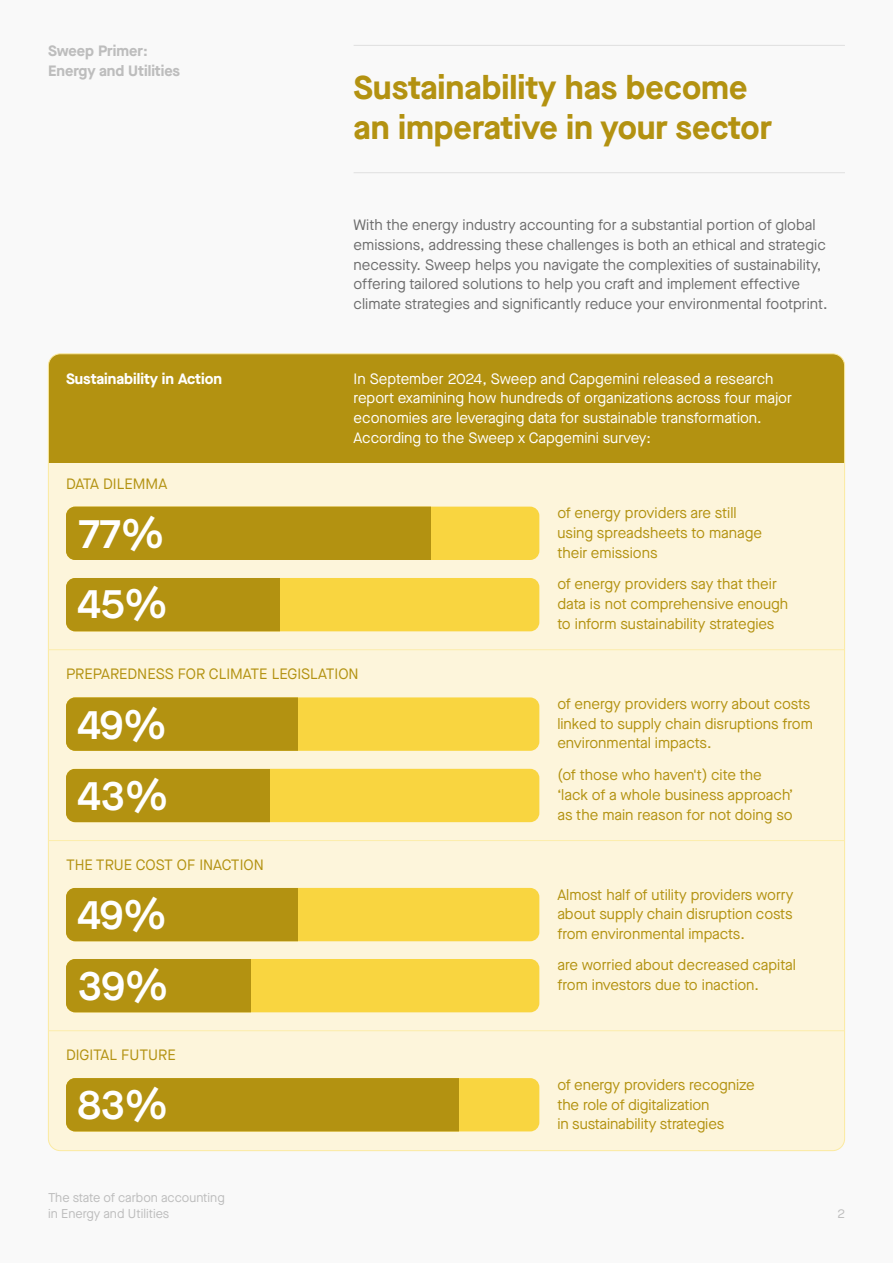
<style>
.page{position:relative;width:893px;height:1263px;background:#f9f9f9}
.page>*{position:absolute;margin:0;border:0;box-sizing:border-box;transform-origin:0 0}
.t1{font:600 41.4px/69.9px "Maison Neue";letter-spacing:-.005em;color:#fff}
.t2{font:700 33px/39.6px "Maison Neue";color:#b39211}
.t3{font:15px/19.8px "Maison Neue";color:#b39211}
.t4{font:15px/19.8px "Maison Neue";color:#6e6e6e}
.t5{font:15px/19.8px "Maison Neue";color:#fff}
.t6{font:700 15px/19.8px "Maison Neue";color:#bdbdbd}
.t7{font:700 15px "Maison Neue";color:#fff}
.t8{font:12.75px/15.8px "Maison Neue";color:#bdbdbd}
</style>
<div class="page">
<div style="left:48px;top:354px;width:797px;height:796px;background:#fdf5db;border-radius:12px"></div>
<div style="left:48px;top:354px;width:797px;height:109px;background:#b39211"></div>
<hr style="left:354px;top:45px;width:491px;height:1px;background:#e0e0e0">
<hr style="left:354px;top:172px;width:491px;height:1px;background:#e0e0e0">
<div style="left:66px;top:507px;width:473px;height:53px;background:#f9d540;border-radius:9px"></div>
<div style="left:66px;top:507px;width:364px;height:53px;background:#b39211"></div>
<div style="left:66px;top:578px;width:473px;height:53px;background:#f9d540;border-radius:9px"></div>
<div style="left:66px;top:578px;width:213px;height:53px;background:#b39211"></div>
<div style="left:66px;top:697px;width:473px;height:54px;background:#f9d540;border-radius:9px"></div>
<div style="left:66px;top:697px;width:232px;height:54px;background:#b39211"></div>
<div style="left:66px;top:888px;width:473px;height:53px;background:#f9d540;border-radius:9px"></div>
<div style="left:66px;top:888px;width:232px;height:53px;background:#b39211"></div>
<div style="left:66px;top:1078px;width:473px;height:53px;background:#f9d540;border-radius:9px"></div>
<div style="left:66px;top:1078px;width:393px;height:53px;background:#b39211"></div>
<div style="left:66px;top:769px;width:473px;height:53px;background:#f9d540;border-radius:9px"></div>
<div style="left:66px;top:769px;width:204px;height:53px;background:#b39211"></div>
<div style="left:66px;top:959px;width:473px;height:53px;background:#f9d540;border-radius:9px"></div>
<div style="left:66px;top:959px;width:185px;height:53px;background:#b39211"></div>
<hr style="left:48px;top:649px;width:797px;height:1px;background:#fcedab">
<hr style="left:48px;top:840px;width:797px;height:1px;background:#fcedab">
<hr style="left:48px;top:1030px;width:797px;height:1px;background:#fcedab">
<p class="t6" style="left:48px;top:41px;width:134px">Sweep Primer:<br>Energy and Utilities</p>
<h2 class="t2" style="left:354px;top:67px;width:420px">Sustainability has become an imperative in your sector</h2>
<p class="t7" style="left:66px;top:368px;width:158px">Sustainability in Action</p>
<p class="t3" style="left:66px;top:473px;width:103px">DATA DILEMMA</p>
<h1 class="t1" style="left:78px;top:498px;width:92px">77%<br>45%</h1>
<p class="t4" style="left:354px;top:215px;width:475px">With the energy industry accounting for a substantial portion of global emissions, addressing these challenges is both an ethical and strategic necessity. Sweep helps you navigate the complexities of sustainability, offering tailored solutions to help you craft and implement effective climate strategies and significantly reduce your environmental footprint.</p>
<p class="t5" style="left:354px;top:368px;width:440px">In September 2024, Sweep and Capgemini released a research report examining how hundreds of organizations across four major economies are leveraging data for sustainable transformation.<br>According to the Sweep x Capgemini survey:</p>
<p class="t3" style="left:557px;top:503px;width:206px">of energy providers are still using spreadsheets to manage their emissions</p>
<p class="t3" style="left:557px;top:574px;width:232px">of energy providers say that their data is not comprehensive enough to inform sustainability strategies</p>
<p class="t3" style="left:66px;top:664px;width:294px">PREPAREDNESS FOR CLIMATE LEGISLATION</p>
<h1 class="t1" style="left:78px;top:688px;width:90px">49%</h1>
<h1 class="t1" style="left:78px;top:759px;width:92px">43%</h1>
<p class="t3" style="left:66px;top:855px;width:199px">THE TRUE COST OF INACTION</p>
<h1 class="t1" style="left:78px;top:879px;width:90px">49%</h1>
<h1 class="t1" style="left:78px;top:949px;width:92px">39%</h1>
<p class="t3" style="left:66px;top:1045px;width:111px">DIGITAL FUTURE</p>
<h1 class="t1" style="left:78px;top:1069px;width:92px">83%</h1>
<p class="t3" style="left:557px;top:693px;width:257px">of energy providers worry about costs linked to supply chain disruptions from environmental impacts.</p>
<p class="t3" style="left:557px;top:765px;width:237px">(of those who haven't) cite the ‘lack of a whole business approach’ as the main reason for not doing so</p>
<p class="t3" style="left:557px;top:884px;width:237px;text-align:justify">Almost half of utility providers worry about supply chain disruption costs from environmental impacts.</p>
<p class="t3" style="left:557px;top:955px;width:240px">are worried about decreased capital from investors due to inaction.</p>
<p class="t3" style="left:557px;top:1074px;width:199px">of energy providers recognize the role of digitalization<br>in sustainability strategies</p>
<p class="t8" style="left:48px;top:1190px;width:178px">The state of carbon accounting in Energy and Utilities</p>
<p class="t8" style="left:837px;top:1205px;width:9px">2</p>
</div>
